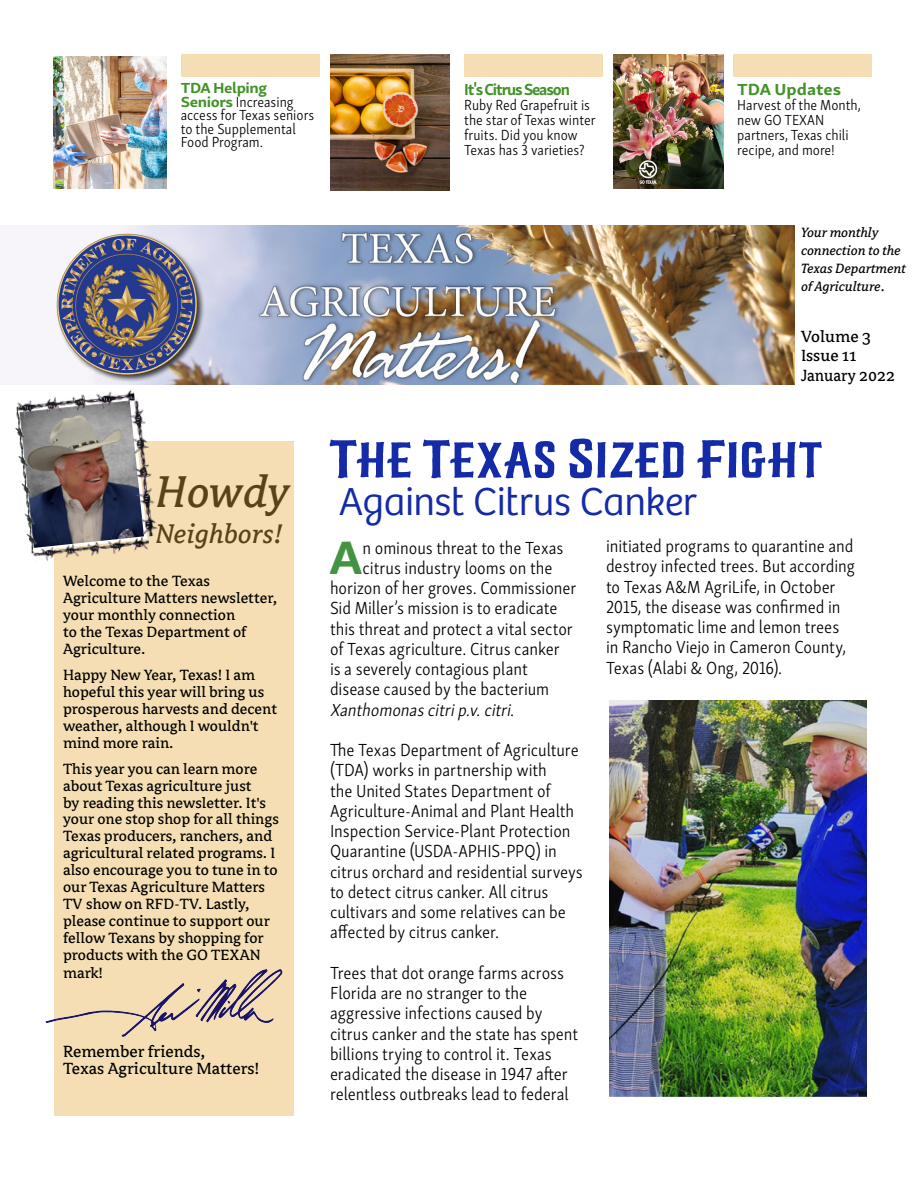
<style>
.page{position:relative;width:918px;height:1188px;background:#fff}
.page>*{position:absolute;margin:0;border:0;box-sizing:border-box;transform-origin:0 0}
.Body_Text{font:51px "Diamond Creek";letter-spacing:.025em;color:#142aa6}
.Howdy_Neighbors{font:italic 49.5px "Avance Pro";color:#59411b}
.Body_Text-2{font:700 48.15px "Skolar Sans Latn Ex";color:#439343}
.Body_Text-3{font:300 40.5px "Bree";letter-spacing:-.01em;color:#142aa6}
.Howdy_Neighbors-2{font:italic 30px "Avance Pro";color:#59411b}
.Body_Text-4{font:300 18px/20.2px "Skolar Sans Latn Cn";letter-spacing:-.005em;color:#000}
.t1{font:18px "Avance Pro";color:#000}
.Body_Text-5{font:italic 300 18px "Skolar Sans Latn Cn";color:#000}
.t2{font:18px "Avance Pro";color:#000;scale:.93 1}
.t3{font:16.5px/17.1px "Avance Pro";color:#000}
.t4{font:700 16.5px "Skolar Sans Latn Ex";letter-spacing:-.075em;color:#439228;scale:.9 1}
.t5{font:700 16.5px "Skolar Sans Latn Ex";color:#439228}
.t6{font:300 15px/15px "Skolar Sans Latn Cn";color:#000}
.t7{font:italic 15px/18px "Avance Pro";color:#000}
.s1{font-family:"Skolar Sans Latn Ex";font-weight:700;color:#439228}
.s2{font-style:normal}
</style>
<div class="page">
<div style="left:54px;top:441px;width:240px;height:675px;background:#f5deb3"></div>
<div style="left:181px;top:54px;width:139px;height:22px;background:#f5deb3"></div>
<img style="left:614px;top:54px;width:109px;height:135px">
<div style="left:464px;top:54px;width:139px;height:22px;background:#f5deb3"></div>
<div style="left:733px;top:54px;width:139px;height:22px;background:#f5deb3"></div>
<img style="left:330px;top:54px;width:120px;height:136px">
<svg style="left:40px;top:418px;width:86px;height:117px"></svg>
<img style="left:45px;top:969px;width:238px;height:68px">
<img style="left:53px;top:56px;width:113px;height:132px">
<img style="left:36px;top:225px;width:759px;height:159px">
<div style="left:55px;top:233px;width:150px;height:149px;background:#000;opacity:.75"></div>
<img style="left:48px;top:230px;width:158px;height:146px">
<img style="left:17px;top:390px;width:118px;height:28px">
<img style="left:32px;top:535px;width:117px;height:27px">
<img style="left:126px;top:399px;width:32px;height:138px">
<img style="left:15px;top:406px;width:25px;height:148px">
<img style="left:609px;top:700px;width:258px;height:396px">
<p class="t6" style="left:181px;top:81px;width:135px;line-height:13.5px"><span class="s1">TDA Helping<br>Seniors</span> Increasing access for Texas seniors to the Supplemental<br>Food Program.</p>
<p class="t4" style="left:464px;top:75px;width:119px">It's Citrus Season</p>
<p class="t6" style="left:464px;top:96px;width:133px">Ruby Red Grapefruit is the star of Texas winter fruits. Did you know<br>Texas has 3 varieties?</p>
<p class="t5" style="left:737px;top:75px;width:106px">TDA Updates</p>
<p class="t6" style="left:737px;top:96px;width:125px">Harvest of the Month, new GO TEXAN partners, Texas chili recipe, and more!</p>
<p class="t7" style="left:801px;top:224px;width:79px">Your monthly</p>
<p class="t7" style="left:801px;top:242px;width:106px">connection to the<br>Texas Department of Agriculture.</p>
<p class="t1" style="left:801px;top:326px;width:72px">Volume 3</p>
<p class="t1" style="left:801px;top:346px;width:57px">Issue 11</p>
<p class="t2" style="left:801px;top:365px;width:103px">January 2022</p>
<p class="Howdy_Neighbors" style="left:155px;top:465px;width:135px">Howdy</p>
<p class="Howdy_Neighbors-2" style="left:155px;top:518px;width:128px">Neighbors!</p>
<p class="t3" style="left:63px;top:573px;width:216px">Welcome to the Texas<br>Agriculture Matters newsletter, your monthly connection<br>to the Texas Department of<br>Agriculture.</p>
<p class="t3" style="left:63px;top:667px;width:216px">Happy New Year, Texas! I am hopeful this year will bring us prosperous harvests and decent weather, although I wouldn't mind more rain.</p>
<p class="t3" style="left:63px;top:760px;width:217px">This year you can learn more about Texas agriculture just<br>by reading this newsletter. It's your one stop shop for all things<br>Texas producers, ranchers, and agricultural related programs. I also encourage you to tune in to our Texas Agriculture Matters<br>TV show on RFD-TV. Lastly, please continue to support our fellow Texans by shopping for products with the GO TEXAN mark!</p>
<p class="t1" style="left:63px;top:1041px;width:144px">Remember friends,</p>
<p class="t1" style="left:63px;top:1058px;width:198px">Texas Agriculture Matters!</p>
<p class="Body_Text" style="left:330px;top:439px;width:494px">The Texas Sized Fight</p>
<p class="Body_Text-3" style="left:339px;top:479px;width:360px">Against Citrus Canker</p>
<p class="Body_Text-2" style="left:329px;top:517px;width:35px">A</p>
<p class="Body_Text-4" style="left:363px;top:536px;width:202px">n ominous threat to the Texas</p>
<p class="Body_Text-4" style="left:606px;top:535px;width:250px">initiated programs to quarantine and destroy infected trees. But according to Texas A&amp;M AgriLife, in October 2015, the disease was confirmed in symptomatic lime and lemon trees in Rancho Viejo in Cameron County, Texas (Alabi &amp; Ong, 2016).</p>
<p class="Body_Text-4" style="left:363px;top:556px;width:191px">citrus industry looms on the</p>
<p class="Body_Text-4" style="left:330px;top:577px;width:248px">horizon of her groves. Commissioner</p>
<p class="Body_Text-4" style="left:330px;top:597px;width:229px">Sid Miller’s mission is to eradicate</p>
<p class="Body_Text-4" style="left:330px;top:617px;width:244px">this threat and protect a vital sector</p>
<p class="Body_Text-4" style="left:330px;top:637px;width:231px">of Texas agriculture. Citrus canker</p>
<p class="Body_Text-4" style="left:330px;top:658px;width:199px">is a severely contagious plant</p>
<p class="Body_Text-4" style="left:330px;top:678px;width:221px">disease caused by the bacterium</p>
<p class="Body_Text-5" style="left:330px;top:696px;width:186px">Xanthomonascitrip.v.citri<span class="s2">.</span></p>
<p class="Body_Text-4" style="left:330px;top:739px;width:254px">The Texas Department of Agriculture (TDA) works in partnership with<br>the United States Department of Agriculture-Animal and Plant Health Inspection Service-Plant Protection Quarantine (USDA-APHIS-PPQ) in citrus orchard and residential surveys to detect citrus canker. All citrus cultivars and some relatives can be affected by citrus canker.</p>
<p class="Body_Text-4" style="left:330px;top:961px;width:250px">Trees that dot orange farms across Florida are no stranger to the aggressive infections caused by citrus canker and the state has spent billions trying to control it. Texas eradicated the disease in 1947 after relentless outbreaks lead to federal</p>
</div>
